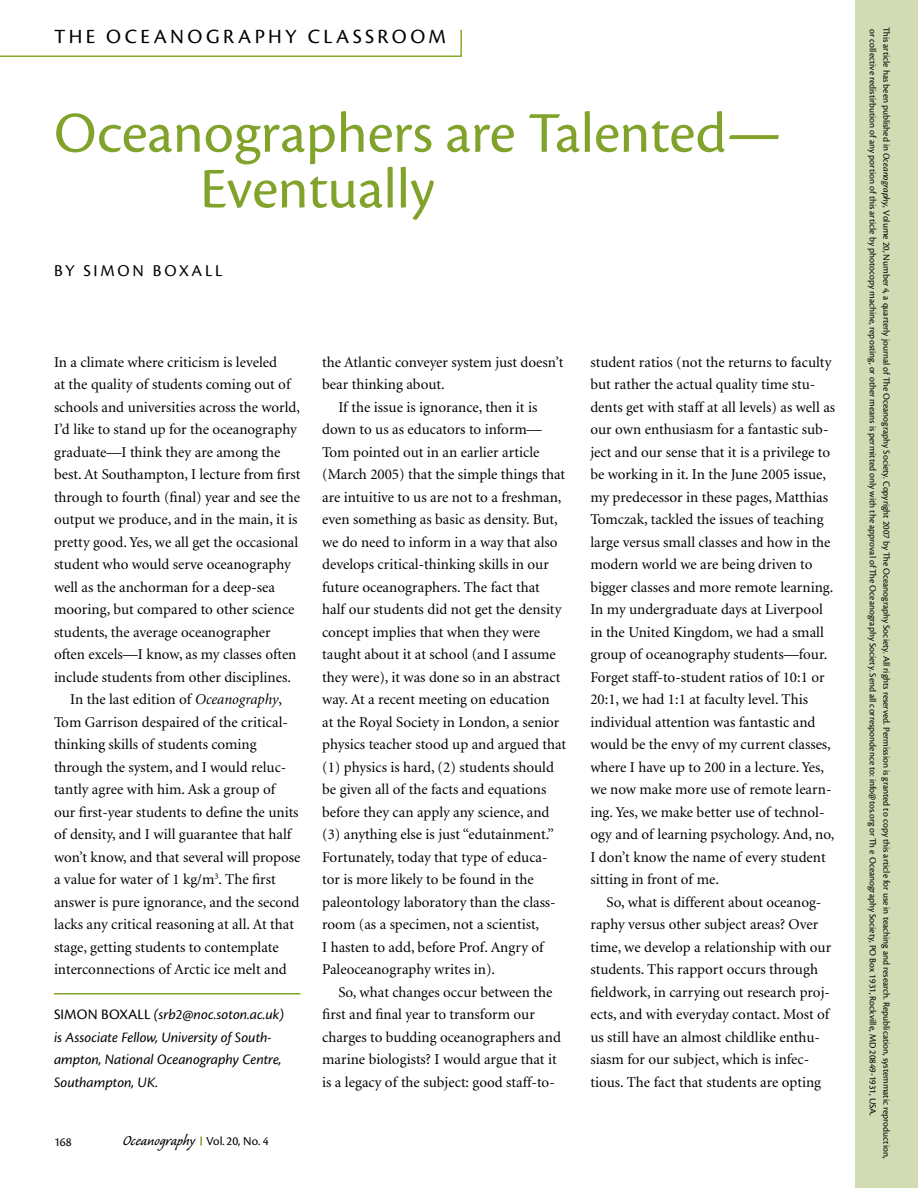
<style>
.page{position:relative;width:918px;height:1188px;background:#fff}
.page>*{position:absolute;margin:0;border:0;box-sizing:border-box;transform-origin:0 0}
.t1{font:59.7px/55.7px "Cronos Pro";color:#81a32b}
.t2{font:21px "Cronos Pro";letter-spacing:.16em;color:#000}
.t3{font:18px "Caliban";color:#000}
.t4{font:17.25px "Cronos Pro";letter-spacing:.16em;color:#000}
.t5{font:15px/22.5px "Minion";color:#000}
.t6{font:italic 15px/22.5px "Cronos Pro";color:#000}
.t7{font:12.75px "Cronos Pro";color:#000}
.t8{font:9.75px/13.5px "Cronos Pro";color:#000}
.s1{font-style:italic}
.s2{font-style:normal}
.s3{font-family:"Cronos Pro";font-size:12.75px}
</style>
<div class="page">
<svg style="left:200px;top:1137px;width:2px;height:9px"></svg>
<svg style="left:0;top:29px;width:462px;height:28px"></svg>
<hr style="left:54px;top:993px;width:246px;height:1px;background:#81a32b">
<div style="left:855px;top:0;width:63px;height:1188px;background:#d1dcb4"></div>
<h2 class="t2" style="left:54px;top:25px;width:394px">THE OCEANO GRAPHY CLASSROO M</h2>
<h1 class="t1" style="left:54px;top:105px;width:729px">OCEANOGRAPHERS ARE TALENTED—<br>E</h1>
<h1 class="t1" style="left:226px;top:161px;width:210px">VENTUALLY</h1>
<p class="t4" style="left:54px;top:261px;width:77px">BY SIMON</p>
<p class="t4" style="left:153px;top:261px;width:71px">BOXALL</p>
<p class="t5" style="left:54px;top:351px;width:225px">In a climate where criticism is leveled</p>
<p class="t5" style="left:54px;top:374px;width:238px">at the quality of students coming out of</p>
<p class="t5" style="left:54px;top:396px;width:248px">schools and universities across the world,</p>
<p class="t5" style="left:54px;top:419px;width:244px">I’d like to stand up for the oceanography</p>
<p class="t5" style="left:54px;top:441px;width:228px">graduate—I think they are among the</p>
<p class="t5" style="left:54px;top:464px;width:248px">best. At Southampton, I lecture from first</p>
<p class="t5" style="left:54px;top:486px;width:248px">through to fourth (final) year and see the</p>
<p class="t5" style="left:54px;top:509px;width:245px">output we produce, and in the main, it is</p>
<p class="t5" style="left:54px;top:531px;width:246px">pretty good. Yes, we all get the occasional</p>
<p class="t5" style="left:54px;top:554px;width:238px">student who would serve oceanography</p>
<p class="t5" style="left:54px;top:576px;width:222px">well as the anchorman for a deep-sea</p>
<p class="t5" style="left:54px;top:599px;width:242px">mooring, but compared to other science</p>
<p class="t5" style="left:54px;top:621px;width:218px">students, the average oceanographer</p>
<p class="t5" style="left:54px;top:644px;width:244px">often excels—I know, as my classes often</p>
<p class="t5" style="left:54px;top:666px;width:238px">include students from other disciplines.</p>
<p class="t5" style="left:70px;top:689px;width:214px">In the last edition of <span class="s1">Oceanography</span>,</p>
<p class="t5" style="left:54px;top:711px;width:235px">Tom Garrison despaired of the critical-</p>
<p class="t5" style="left:54px;top:734px;width:204px">thinking skills of students coming</p>
<p class="t5" style="left:54px;top:756px;width:234px">through the system, and I would reluc-</p>
<p class="t5" style="left:54px;top:779px;width:223px">tantly agree with him. Ask a group of</p>
<p class="t5" style="left:54px;top:801px;width:246px">our first-year students to define the units</p>
<p class="t5" style="left:54px;top:824px;width:239px">of density, and I will guarantee that half</p>
<p class="t5" style="left:54px;top:846px;width:248px">won’t know, and that several will propose</p>
<p class="t5" style="left:54px;top:869px;width:223px">a value for water of 1 kg/m<sup>3</sup>. The first</p>
<p class="t5" style="left:54px;top:891px;width:247px">answer is pure ignorance, and the second</p>
<p class="t5" style="left:54px;top:914px;width:241px">lacks any critical reasoning at all. At that</p>
<p class="t5" style="left:54px;top:936px;width:226px">stage, getting students to contemplate</p>
<p class="t5" style="left:54px;top:959px;width:234px">interconnections of Arctic ice melt and</p>
<p class="t6" style="left:54px;top:1004px;width:232px"><span class="s2">SIMON BOXALL</span> (srb2@noc.soton.ac.uk) is Associate Fellow, University of South&shy;ampton, National Oceanography Centre, Southampton, UK.</p>
<p class="t7" style="left:54px;top:1134px;width:19px">168</p>
<p class="t3" style="left:123px;top:1132px;width:148px">Oceanography <span class="s3">VOL. 20, NO. 4</span></p>
<p class="t5" style="left:322px;top:351px;width:243px">the Atlantic conveyer system just doesn’t</p>
<p class="t5" style="left:322px;top:374px;width:124px">bear thinking about.</p>
<p class="t5" style="left:338px;top:396px;width:200px">If the issue is ignorance, then it is</p>
<p class="t5" style="left:322px;top:419px;width:221px">down to us as educators to inform—</p>
<p class="t5" style="left:322px;top:441px;width:219px">Tom pointed out in an earlier article</p>
<p class="t5" style="left:322px;top:464px;width:245px">(March 2005) that the simple things that</p>
<p class="t5" style="left:322px;top:486px;width:241px">are intuitive to us are not to a freshman,</p>
<p class="t5" style="left:322px;top:509px;width:237px">even something as basic as density. But,</p>
<p class="t5" style="left:322px;top:531px;width:237px">we do need to inform in a way that also</p>
<p class="t5" style="left:322px;top:554px;width:228px">develops critical-thinking skills in our</p>
<p class="t5" style="left:322px;top:576px;width:219px">future oceanographers. The fact that</p>
<p class="t5" style="left:322px;top:599px;width:241px">half our students did not get the density</p>
<p class="t5" style="left:322px;top:621px;width:220px">concept implies that when they were</p>
<p class="t5" style="left:322px;top:644px;width:235px">taught about it at school (and I assume</p>
<p class="t5" style="left:322px;top:666px;width:240px">they were), it was done so in an abstract</p>
<p class="t5" style="left:322px;top:689px;width:229px">way. At a recent meeting on education</p>
<p class="t5" style="left:322px;top:711px;width:239px">at the Royal Society in London, a senior</p>
<p class="t5" style="left:322px;top:734px;width:246px">physics teacher stood up and argued that</p>
<p class="t5" style="left:322px;top:756px;width:233px">(1) physics is hard, (2) students should</p>
<p class="t5" style="left:322px;top:779px;width:226px">be given all of the facts and equations</p>
<p class="t5" style="left:322px;top:801px;width:229px">before they can apply any science, and</p>
<p class="t5" style="left:322px;top:824px;width:233px">(3) anything else is just “edutainment.”</p>
<p class="t5" style="left:322px;top:846px;width:227px">Fortunately, today that type of educa-</p>
<p class="t5" style="left:322px;top:869px;width:213px">tor is more likely to be found in the</p>
<p class="t5" style="left:322px;top:891px;width:235px">paleontology laboratory than the class-</p>
<p class="t5" style="left:322px;top:914px;width:219px">room (as a specimen, not a scientist,</p>
<p class="t5" style="left:322px;top:936px;width:223px">I hasten to add, before Prof. Angry of</p>
<p class="t5" style="left:322px;top:959px;width:175px">Paleoceanography writes in).</p>
<p class="t5" style="left:338px;top:981px;width:215px">So, what changes occur between the</p>
<p class="t5" style="left:322px;top:1004px;width:214px">first and final year to transform our</p>
<p class="t5" style="left:322px;top:1026px;width:240px">charges to budding oceanographers and</p>
<p class="t5" style="left:322px;top:1049px;width:236px">marine biologists? I would argue that it</p>
<p class="t5" style="left:322px;top:1071px;width:234px">is a legacy of the subject: good staff-to-</p>
<p class="t5" style="left:590px;top:351px;width:246px">student ratios (not the returns to faculty but rather the actual quality time stu&shy;dents get with staff at all levels) as well as our own enthusiasm for a fantastic sub&shy;ject and our sense that it is a privilege to be working in it. In the June 2005 issue, my predecessor in these pages, Matthias Tomczak, tackled the issues of teaching large versus small classes and how in the modern world we are being driven to bigger classes and more remote learning.<br>In my undergraduate days at Liverpool in the United Kingdom, we had a small group of oceanography students—four.<br>Forget staff-to-student ratios of 10:1 or 20:1, we had 1:1 at faculty level. This individual attention was fantastic and would be the envy of my current classes, where I have up to 200 in a lecture. Yes, we now make more use of remote learn&shy;ing. Yes, we make better use of technol&shy;ogy and of learning psychology. And, no, I don’t know the name of every student sitting in front of me.</p>
<p class="t5" style="left:590px;top:891px;width:242px;text-indent:16px">So, what is different about oceanog&shy;raphy versus other subject areas? Over time, we develop a relationship with our students. This rapport occurs through fieldwork, in carrying out research proj&shy;ects, and with everyday contact. Most of us still have an almost childlike enthu&shy;siasm for our subject, which is infec&shy;tious. The fact that students are opting</p>
<p class="t8" style="left:893px;top:27px;width:1133px;rotate:90deg">THIS ARTICLE HAS BEEN PUBLISHED IN <span class="s1">Oceanography</span>, VOLUME 20, NUMBER 4, A QUARTERLY JOURNAL OF THE OCEANOGRAPHY SOCIETY. COPYRIGHT 2007 BY THE OCEANOGRAPHY SOCIETY. ALL RIGHTS RESERVED. PERMISSION IS GRANTED TO COPY THIS ARTICLE FOR USE IN TEACHING AND RESEARCH. REPUBLICATION, SYSTEMMATIC REPRODUCTION,<br>OR COLLECTIVE REDISTIRBUTION OF ANY PORTION OF THIS ARTICLE BY PHOTOCOPY MACHINE, REPOSTING, OR OTHER MEANS IS PERMITTED ONLY WITH THE APPROVAL OF THE OCEANOGRAPHY SOCIETY. SEND ALL CORRESPONDENCE TO: INFO@TOS.ORG OR TH E OCEANOGRAPHY SOCIETY, PO BOX 1931, ROCKVILLE, MD 20849-1931, USA.</p>
</div>
